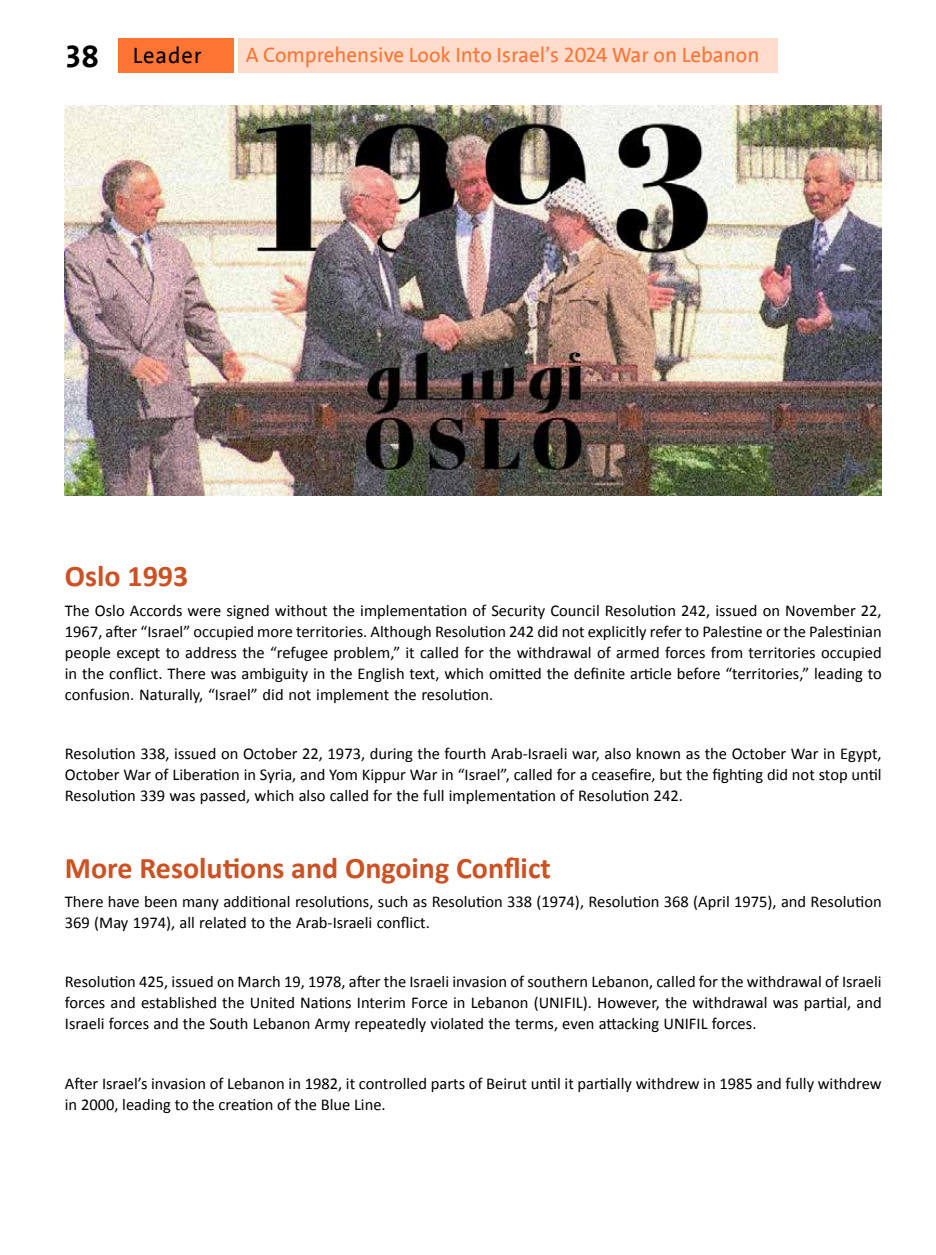
<style>
.page{position:relative;width:936px;height:1255px;background:#fff}
.page>*{position:absolute;margin:0;border:0;box-sizing:border-box;transform-origin:0 0}
.t1{font:700 30px "Calibri";color:#cd5122}
.t2{font:22.5px "The Sans Arab";letter-spacing:.04em;color:#000}
.t3{font:21px "The Sans Arab";color:#ff7433}
.t4{font:16.5px/21px "Calibri";color:#000;text-align:justify}
.s1{font-weight:700;font-size:31.5px}
</style>
<div class="page">
<img style="left:65px;top:106px;width:816px;height:389px">
<div style="left:118px;top:38px;width:116px;height:34px;background:#ff7433"></div>
<div style="left:238px;top:38px;width:539px;height:34px;background:#ffdccc"></div>
<h2 class="t2" style="left:66px;top:40px;width:137px"><span class="s1">38</span> Leader</h2>
<p class="t3" style="left:246px;top:42px;width:515px">A Comprehensive Look Into Israel’s 2024 War on Lebanon</p>
<h1 class="t1" style="left:65px;top:557px;width:125px">Oslo 1993</h1>
<p class="t4" style="left:65px;top:599px;width:818px">The Oslo Accords were signed without the implementation of Security Council Resolution 242, issued on November 22, 1967, after “Israel” occupied more territories. Although Resolution 242 did not explicitly refer to Palestine or the Palestinian people except to address the “refugee problem,” it called for the withdrawal of armed forces from territories occupied in the conflict. There was ambiguity in the English text, which omitted the definite article before “territories,” leading to confusion. Naturally, “Israel” did not implement the resolution.</p>
<p class="t4" style="left:65px;top:742px;width:818px">Resolution 338, issued on October 22, 1973, during the fourth Arab-Israeli war, also known as the October War in Egypt, October War of Liberation in Syria, and Yom Kippur War in “Israel”, called for a ceasefire, but the fighting did not stop until Resolution 339 was passed, which also called for the full implementation of Resolution 242.</p>
<h1 class="t1" style="left:65px;top:849px;width:487px">More Resolutions and Ongoing Conflict</h1>
<p class="t4" style="left:65px;top:890px;width:818px">There have been many additional resolutions, such as Resolution 338 (1974), Resolution 368 (April 1975), and Resolution<br>369 (May 1974), all related to the Arab-Israeli conflict.</p>
<p class="t4" style="left:65px;top:970px;width:818px">Resolution 425, issued on March 19, 1978, after the Israeli invasion of southern Lebanon, called for the withdrawal of Israeli forces and established the United Nations Interim Force in Lebanon (UNIFIL). However, the withdrawal was partial, and Israeli forces and the South Lebanon Army repeatedly violated the terms, even attacking UNIFIL forces.</p>
<p class="t4" style="left:65px;top:1071px;width:818px">After Israel’s invasion of Lebanon in 1982, it controlled parts of Beirut until it partially withdrew in 1985 and fully withdrew in 2000, leading to the creation of the Blue Line.</p>
</div>
